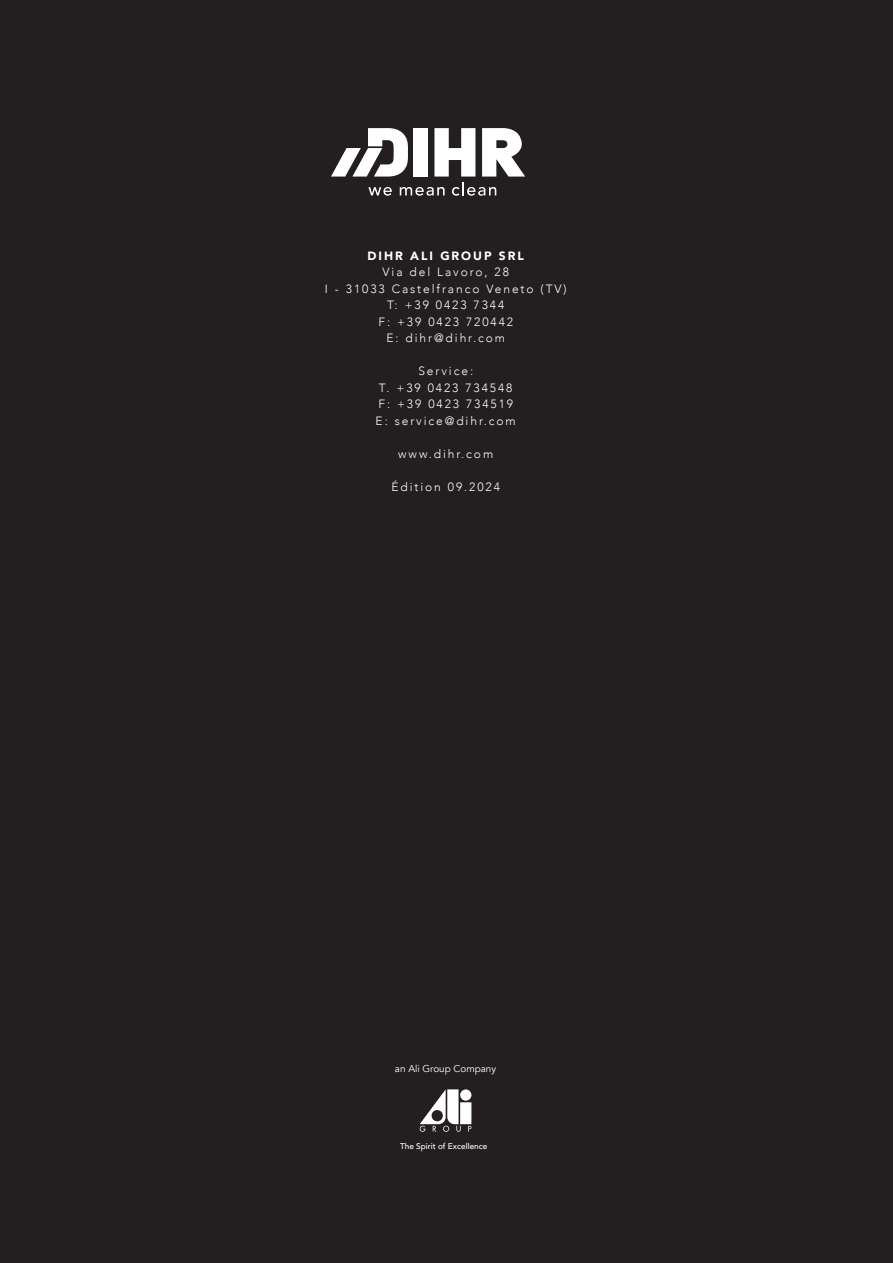
<style>
.page{position:relative;width:893px;height:1263px;background:#231f20}
.page>*{position:absolute;margin:0;border:0;box-sizing:border-box;transform-origin:0 0}
.t1{font:300 12px "Avenir";letter-spacing:.16em;color:#fff}
.t2{font:900 12px "Avenir";letter-spacing:.16em;color:#fff}
.t3{font:9.9px "Avenir";color:#fff}
.t4{font:500 8.25px "Avenir";color:#fff}
</style>
<div class="page">
<div style="left:460px;top:1089px;width:11px;height:12px;background:#fff;border-radius:50%"></div>
<div style="left:460px;top:1102px;width:11px;height:22px;background:#fff"></div>
<svg style="left:420px;top:1089px;width:41px;height:43px"></svg>
<svg style="left:331px;top:128px;width:194px;height:68px"></svg>
<p class="t2" style="left:368px;top:245px;width:158px">DIHR ALI GROUP SRL</p>
<p class="t1" style="left:382px;top:265px;width:128px">Via del Lavoro, 28</p>
<p class="t1" style="left:325px;top:281px;width:243px">I - 31033 Castelfranco Veneto (TV)</p>
<p class="t1" style="left:387px;top:298px;width:119px">T: +39 0423 7344</p>
<p class="t1" style="left:378px;top:314px;width:136px">F: +39 0423 720442</p>
<p class="t1" style="left:386px;top:331px;width:120px">E: dihr@dihr.com</p>
<p class="t1" style="left:418px;top:364px;width:56px">Service:</p>
<p class="t1" style="left:379px;top:380px;width:135px">T. +39 0423 734548</p>
<p class="t1" style="left:378px;top:397px;width:136px">F: +39 0423 734519</p>
<p class="t1" style="left:376px;top:413px;width:142px">E: service@dihr.com</p>
<p class="t1" style="left:398px;top:446px;width:96px">www.dihr.com</p>
<p class="t1" style="left:391px;top:479px;width:110px">Édition 09.2024</p>
<p class="t3" style="left:395px;top:1062px;width:103px">an Ali Group Company</p>
<p class="t4" style="left:400px;top:1138px;width:89px">The Spirit of Excellence</p>
</div>
